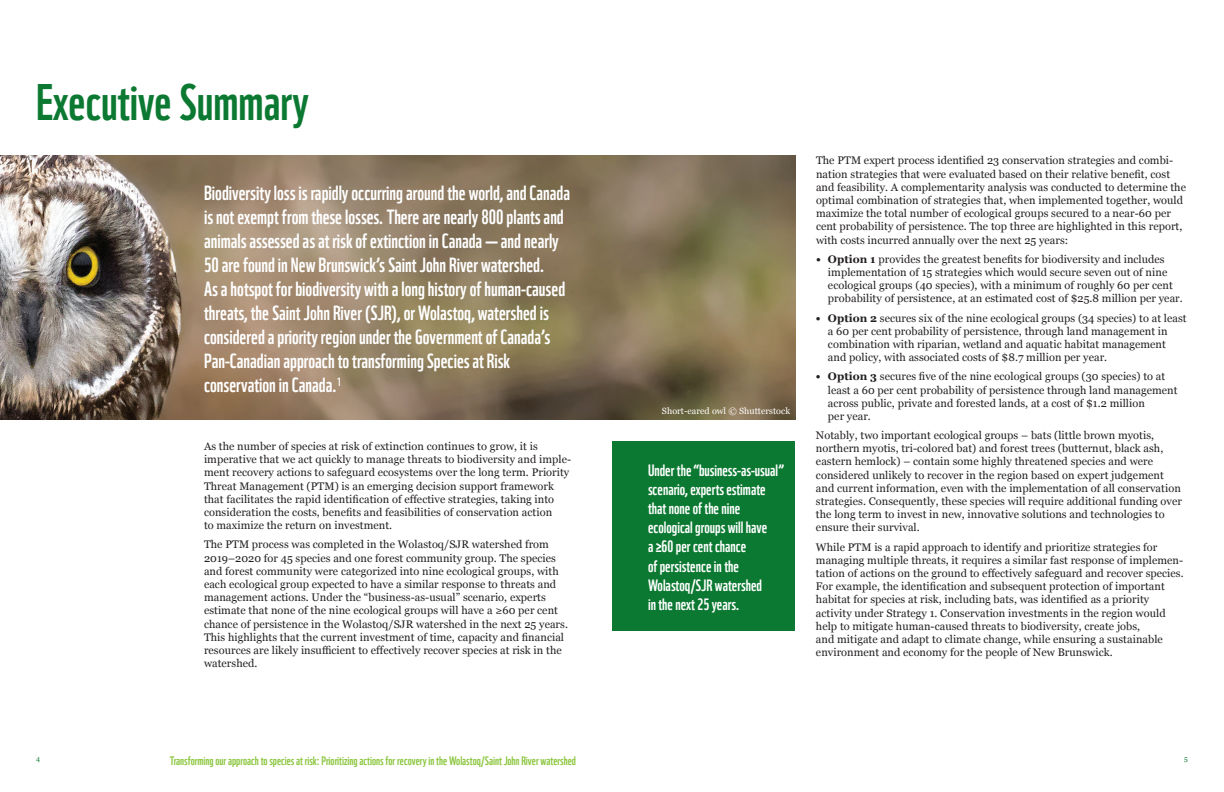
<style>
.page{position:relative;width:1224px;height:792px;background:#fff}
.page>*{position:absolute;margin:0;border:0;box-sizing:border-box;transform-origin:0 0}
.t1{font:50px "WWF";color:#0b7931}
.t2{font:20px/24px "WWF";color:#fff}
.t3{font:16px/19.2px "WWF";color:#fff}
.t4{font:12px "WWF";color:#8bc63e}
.t5{font:11px/13.2px "Georgia";letter-spacing:.005em;color:#231f20}
.t6{font:9px "Georgia";letter-spacing:.005em;color:#fff}
.t7{font:7px "Georgia";color:#0b7931}
.s1{font-weight:700}
</style>
<div class="page">
<div style="left:612px;top:442px;width:182px;height:189px;background:#0b7931"></div>
<img style="left:0;top:156px;width:796px;height:264px">
<h1 class="t1" style="left:36px;top:63px;width:274px">Executive Summary</h1>
<p class="t2" style="left:204px;top:179px;width:368px">Biodiversity loss is rapidly occurring around the world, and Canada is not exempt from these losses. There are nearly 800 plants and animals assessed as at risk of extinction in Canada — and nearly 50 are found in New Brunswick’s Saint John River watershed.<br>As a hotspot for biodiversity with a long history of human-caused threats, the Saint John River (SJR), or Wolastoq, watershed is considered a priority region under the Government of Canada’s Pan-Canadian approach to transforming Species at Risk conservation in Canada.<sup>1</sup></p>
<p class="t5" style="left:204px;top:439px;width:369px">As the number of species at risk of extinction continues to grow, it is imperative that we act quickly to manage threats to biodiversity and imple&shy;ment recovery actions to safeguard ecosystems over the long term. Priority Threat Management (PTM) is an emerging decision support framework that facilitates the rapid identification of effective strategies, taking into consideration the costs, benefits and feasibilities of conservation action<br>to maximize the return on investment.</p>
<p class="t5" style="left:204px;top:538px;width:365px">The PTM process was completed in the Wolastoq/SJR watershed from 2019–2020 for 45 species and one forest community group. The species and forest community were categorized into nine ecological groups, with each ecological group expected to have a similar response to threats and management actions. Under the “business-as-usual” scenario, experts estimate that none of the nine ecological groups will have a ≥60 per cent chance of persistence in the Wolastoq/SJR watershed in the next 25 years.<br>This highlights that the current investment of time, capacity and financial resources are likely insufficient to effectively recover species at risk in the watershed.</p>
<p class="t6" style="left:662px;top:404px;width:130px">Short-eared owl © Shutterstock</p>
<h3 class="t3" style="left:648px;top:459px;width:137px">Under the “business-as-usual” scenario, experts estimate that none of the nine ecological groups will have<br>a ≥60 per cent chance<br>of persistence in the<br>Wolastoq/SJR watershed<br>in the next 25 years.</h3>
<p class="t5" style="left:816px;top:153px;width:372px">The PTM expert process identified 23 conservation strategies and combi&shy;nation strategies that were evaluated based on their relative benefit, cost and feasibility. A complementarity analysis was conducted to determine the optimal combination of strategies that, when implemented together, would maximize the total number of ecological groups secured to a near-60 per cent probability of persistence. The top three are highlighted in this report, with costs incurred annually over the next 25 years:</p>
<p class="t5" style="left:828px;top:252px;width:356px;text-indent:-12px"><span class="s1">• Option 1</span> provides the greatest benefits for biodiversity and includes implementation of 15 strategies which would secure seven out of nine ecological groups (40 species), with a minimum of roughly 60 per cent probability of persistence, at an estimated cost of $25.8 million per year.</p>
<p class="t5" style="left:828px;top:311px;width:360px;text-indent:-12px"><span class="s1">• Option 2</span> secures six of the nine ecological groups (34 species) to at least a 60 per cent probability of persistence, through land management in combination with riparian, wetland and aquatic habitat management and policy, with associated costs of $8.7 million per year.</p>
<p class="t5" style="left:828px;top:369px;width:351px;text-indent:-12px"><span class="s1">• Option 3</span> secures five of the nine ecological groups (30 species) to at least a 60 per cent probability of persistence through land management across public, private and forested lands, at a cost of $1.2 million<br>per year.</p>
<p class="t5" style="left:816px;top:428px;width:368px">Notably, two important ecological groups – bats (little brown myotis, northern myotis, tri-colored bat) and forest trees (butternut, black ash, eastern hemlock) – contain some highly threatened species and were considered unlikely to recover in the region based on expert judgement and current information, even with the implementation of all conservation strategies. Consequently, these species will require additional funding over the long term to invest in new, innovative solutions and technologies to ensure their survival.</p>
<p class="t5" style="left:816px;top:540px;width:369px">While PTM is a rapid approach to identify and prioritize strategies for managing multiple threats, it requires a similar fast response of implemen&shy;tation of actions on the ground to effectively safeguard and recover species.<br>For example, the identification and subsequent protection of important habitat for species at risk, including bats, was identified as a priority activity under Strategy 1. Conservation investments in the region would help to mitigate human-caused threats to biodiversity, create jobs,<br>and mitigate and adapt to climate change, while ensuring a sustainable environment and economy for the people of New Brunswick.</p>
<p class="t7" style="left:36px;top:754px;width:5px">4</p>
<p class="t4" style="left:170px;top:751px;width:408px">Transforming our approach to species at risk: Prioritizing actions for recovery in the Wolastoq/Saint John River watershed</p>
<p class="t7" style="left:1184px;top:754px;width:5px">5</p>
</div>
